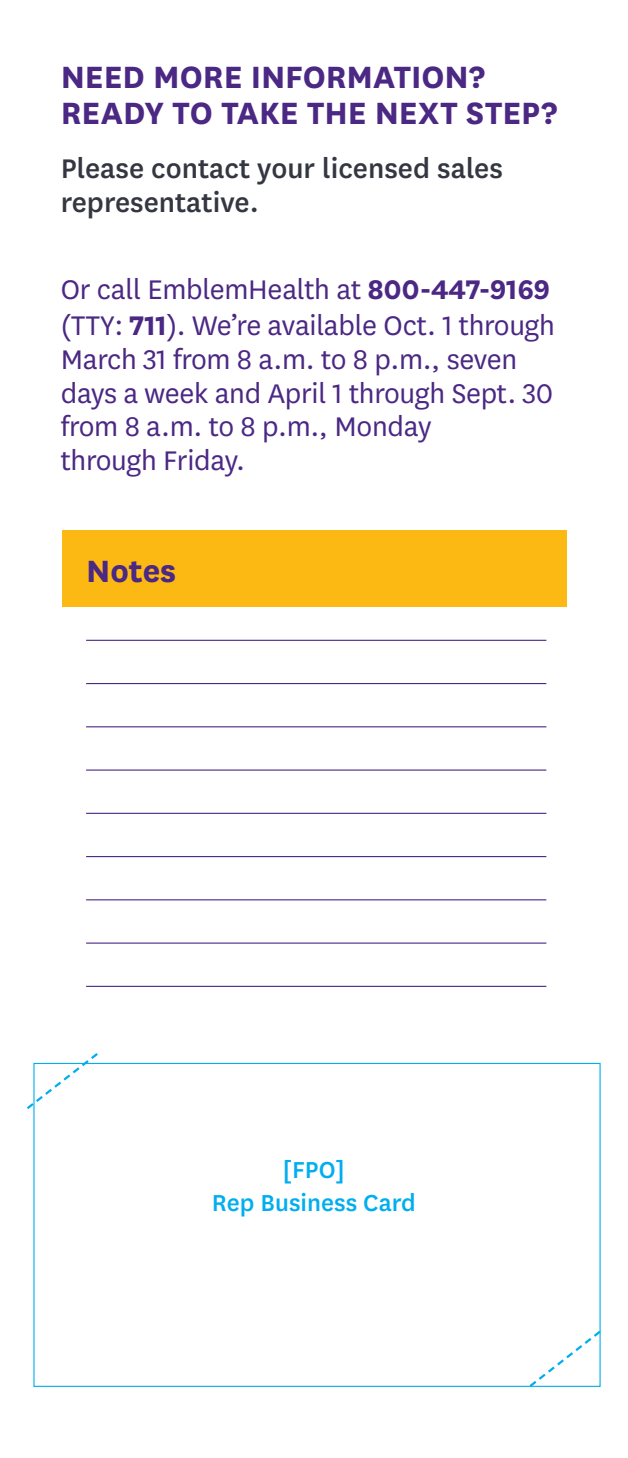
<style>
.page{position:relative;width:628px;height:1458px;background:#fff}
.page>*{position:absolute;margin:0;border:0;box-sizing:border-box;transform-origin:0 0}
.Header_2{font:700 36px/36px "National";color:#4b2884}
.Body_Copy_-_GOTHAM{font:700 36px "National";color:#4b2884}
.Header_Paragraph{font:31.5px/34.2px "National";letter-spacing:-.01em;color:#4b2884}
.Body_Copy_-_GOTHAM-2{font:500 31.5px/33.8px "National";color:#343741}
.t1{font:500 27px/32.4px "National";color:#00aeef;text-align:center}
.s1{font-weight:700}
</style>
<div class="page">
<div style="left:62px;top:531px;width:505px;height:76px;background:#fdb913"></div>
<hr style="left:86px;top:640px;width:460px;height:1px;background:#4b2884">
<hr style="left:86px;top:683px;width:460px;height:1px;background:#4b2884">
<hr style="left:86px;top:726px;width:460px;height:1px;background:#4b2884">
<hr style="left:86px;top:770px;width:460px;height:1px;background:#4b2884">
<hr style="left:86px;top:813px;width:460px;height:1px;background:#4b2884">
<hr style="left:86px;top:856px;width:460px;height:1px;background:#4b2884">
<hr style="left:86px;top:899px;width:460px;height:1px;background:#4b2884">
<hr style="left:86px;top:943px;width:460px;height:1px;background:#4b2884">
<hr style="left:86px;top:986px;width:460px;height:1px;background:#4b2884">
<svg style="left:27px;top:1053px;width:73px;height:58px"></svg>
<svg style="left:527px;top:1328px;width:74px;height:59px"></svg>
<p class="Header_2" style="left:61px;top:56px;width:498px">NEED MORE INFORMATION?<br>READY TO TAKE THE NEXT STEP?</p>
<p class="Body_Copy_-_GOTHAM-2" style="left:61px;top:150px;width:443px">Please contact your licensed sales representative.</p>
<p class="Header_Paragraph" style="left:61px;top:271px;width:496px">Or call EmblemHealth at <span class="s1">800-447-9169 </span>(TTY: <span class="s1">711</span>). We’re available Oct. 1 through<br>March 31 from 8 a.m. to 8 p.m., seven days a week and April 1 through Sept. 30 from 8 a.m. to 8 p.m., Monday<br>through Friday.</p>
<p class="Body_Copy_-_GOTHAM" style="left:86px;top:546px;width:92px">Notes</p>
<p class="t1" style="left:212px;top:1152px;width:205px">[FPO]<br>Rep Business Card</p>
</div>
